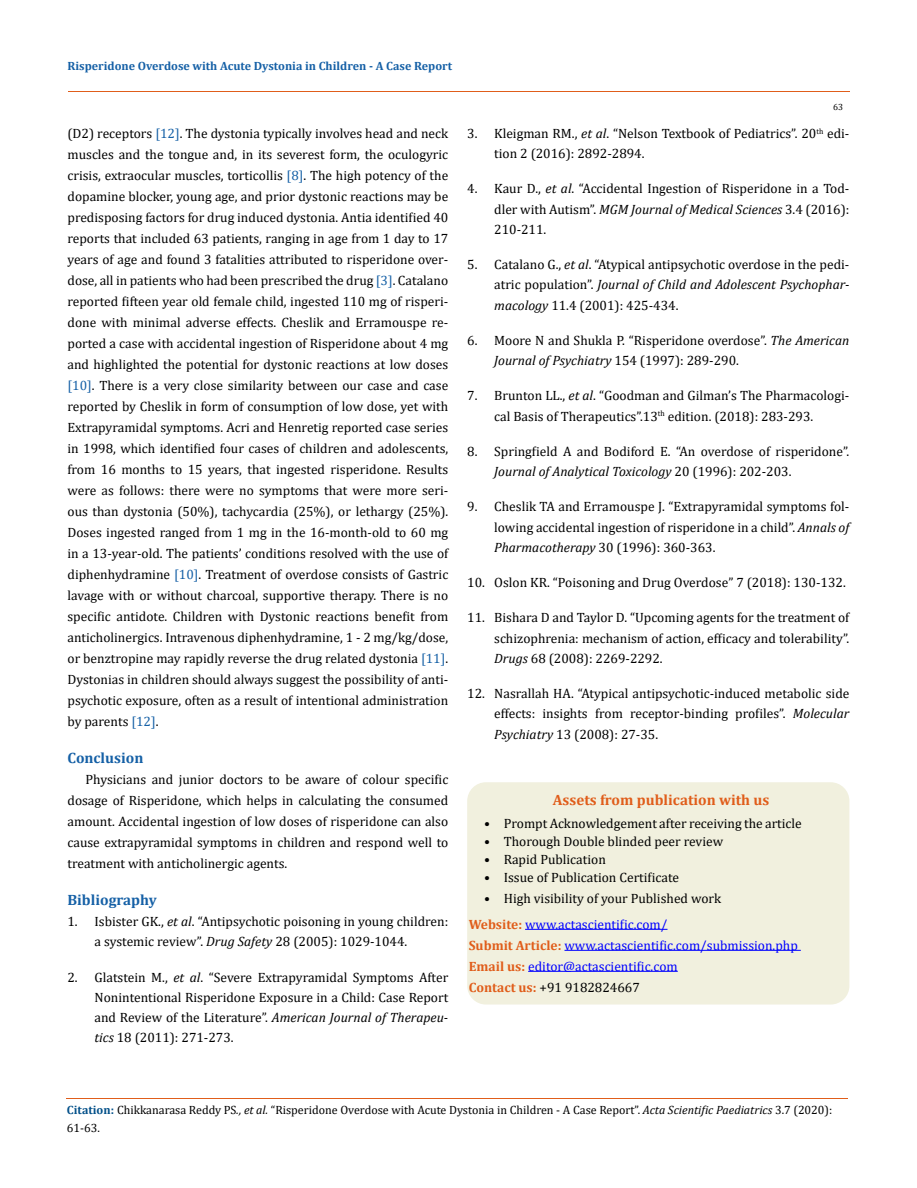
<style>
.page{position:relative;width:917px;height:1188px;background:#fff}
.page>*{position:absolute;margin:0;border:0;box-sizing:border-box;transform-origin:0 0}
.t1{font:700 15px "Cambria";color:#e05d1a}
.t2{font:700 15px "Cambria";color:#1560a6}
.t3{font:13.5px/21px "Cambria";color:#000;text-align:justify}
.t4{font:13.5px/21px "Cambria";color:#00f}
.t5{font:12px/18px "Cambria";color:#000}
.t6{font:700 12px "Cambria";color:#1560a6}
.t7{font:9px "Cambria";color:#000}
.s1{color:#1560a6}
.s2{font-style:italic}
.s3{font-weight:700;color:#e05d1a}
.s4{color:#000}
.s5{font-weight:700;color:#035089}
</style>
<div class="page">
<hr style="left:68px;top:92px;width:781px;height:1px;background:#e05d1a">
<div style="left:468px;top:783px;width:380px;height:221px;background:#f1f0de;border-radius:18px"></div>
<div style="left:467px;top:782px;width:382px;height:223px;border:2px solid #f1f0de;border-radius:18px"></div>
<hr style="left:525px;top:929px;width:142px;height:1px;background:#00f">
<hr style="left:564px;top:950px;width:236px;height:1px;background:#00f">
<hr style="left:528px;top:971px;width:149px;height:1px;background:#00f">
<hr style="left:66px;top:1099px;width:781px;height:1px;background:#e05d1a">
<p class="t6" style="left:68px;top:57px;width:386px">Risperidone Overdose with Acute Dystonia in Children - A Case Report</p>
<p class="t3" style="left:67px;top:123px;width:382px">(D2) receptors <span class="s1">[12]</span>. The dystonia typically involves head and neck muscles and the tongue and, in its severest form, the oculogyric crisis, extraocular muscles, torticollis <span class="s1">[8]</span>. The high potency of the dopamine blocker, young age, and prior dystonic reactions may be predisposing factors for drug induced dystonia. Antia identified 40 reports that included 63 patients, ranging in age from 1 day to 17 years of age and found 3 fatalities attributed to risperidone over&shy;dose, all in patients who had been prescribed the drug <span class="s1">[3]</span>. Catalano reported fifteen year old female child, ingested 110 mg of risperi&shy;done with minimal adverse effects. Cheslik and Erramouspe re&shy;ported a case with accidental ingestion of Risperidone about 4 mg and highlighted the potential for dystonic reactions at low doses <span class="s1">[10]</span>. There is a very close similarity between our case and case reported by Cheslik in form of consumption of low dose, yet with Extrapyramidal symptoms. Acri and Henretig reported case series in 1998, which identified four cases of children and adolescents, from 16 months to 15 years, that ingested risperidone. Results were as follows: there were no symptoms that were more seri&shy;ous than dystonia (50%), tachycardia (25%), or lethargy (25%).<br>Doses ingested ranged from 1 mg in the 16-month-old to 60 mg in a 13-year-old. The patients’ conditions resolved with the use of diphenhydramine <span class="s1">[10]</span>. Treatment of overdose consists of Gastric lavage with or without charcoal, supportive therapy. There is no specific antidote. Children with Dystonic reactions benefit from anticholinergics. Intravenous diphenhydramine, 1 - 2 mg/kg/dose, or benztropine may rapidly reverse the drug related dystonia <span class="s1">[11]</span>.<br>Dystonias in children should always suggest the possibility of anti&shy;psychotic exposure, often as a result of intentional administration by parents <span class="s1">[12]</span>.</p>
<p class="t2" style="left:67px;top:747px;width:77px">Conclusion</p>
<p class="t3" style="left:67px;top:768px;width:382px;text-indent:18px">Physicians and junior doctors to be aware of colour specific dosage of Risperidone, which helps in calculating the consumed amount. Accidental ingestion of low doses of risperidone can also cause extrapyramidal symptoms in children and respond well to treatment with anticholinergic agents.</p>
<p class="t2" style="left:67px;top:889px;width:91px">Bibliography</p>
<p class="t3" style="left:94px;top:911px;width:355px;line-height:20.2px;text-indent:-27px">1. Isbister GK., <span class="s2">et al</span>. “Antipsychotic poisoning in young children: a systemic review”. <span class="s2">Drug Safety</span> 28 (2005): 1029-1044.</p>
<p class="t3" style="left:94px;top:967px;width:355px;line-height:20.2px;text-indent:-27px">2. Glatstein M., <span class="s2">et al</span>. “Severe Extrapyramidal Symptoms After Nonintentional Risperidone Exposure in a Child: Case Report and Review of the Literature”. <span class="s2">American Journal of Therapeu&shy;tics</span> 18 (2011): 271-273.</p>
<p class="t7" style="left:833px;top:102px;width:11px">63</p>
<p class="t3" style="left:494px;top:123px;width:357px;line-height:20.2px;text-indent:-27px">3. Kleigman RM., <span class="s2">et al</span>. “Nelson Textbook of Pediatrics”. 20<sup>th</sup> edi&shy;tion 2 (2016): 2892-2894.</p>
<p class="t3" style="left:494px;top:179px;width:357px;line-height:20.2px;text-indent:-27px">4. Kaur D., <span class="s2">et al</span>. “Accidental Ingestion of Risperidone in a Tod&shy;dler with Autism”. <span class="s2">MGM Journal of Medical Sciences</span> 3.4 (2016):<br>210-211.</p>
<p class="t3" style="left:494px;top:254px;width:357px;line-height:20.2px;text-indent:-27px">5. Catalano G., <span class="s2">et al</span>. “Atypical antipsychotic overdose in the pedi&shy;atric population”. <span class="s2">Journal of Child and Adolescent Psychophar&shy;macology</span> 11.4 (2001): 425-434.</p>
<p class="t3" style="left:494px;top:330px;width:357px;line-height:20.2px;text-indent:-27px">6. Moore N and Shukla P. “Risperidone overdose”. <span class="s2">The American<br>Journal of Psychiatry</span> 154 (1997): 289-290.</p>
<p class="t3" style="left:494px;top:386px;width:356px;line-height:20.2px;text-indent:-27px">7. Brunton LL., <span class="s2">et al</span>. “Goodman and Gilman’s The Pharmacologi&shy;cal Basis of Therapeutics”.13<sup>th</sup> edition. (2018): 283-293.</p>
<p class="t3" style="left:494px;top:441px;width:357px;line-height:20.2px;text-indent:-27px">8. Springfield A and Bodiford E. “An overdose of risperidone”.<br><span class="s2">Journal of Analytical Toxicology</span> 20 (1996): 202-203.</p>
<p class="t3" style="left:494px;top:497px;width:357px;line-height:20.2px;text-indent:-27px">9. Cheslik TA and Erramouspe J. “Extrapyramidal symptoms fol&shy;lowing accidental ingestion of risperidone in a child”. <span class="s2">Annals of Pharmacotherapy</span> 30 (1996): 360-363.</p>
<p class="t3" style="left:467px;top:572px;width:380px">10. Oslon KR. “Poisoning and Drug Overdose” 7 (2018): 130-132.</p>
<p class="t3" style="left:494px;top:608px;width:357px;line-height:20.2px;text-indent:-27px">11. Bishara D and Taylor D. “Upcoming agents for the treatment of schizophrenia: mechanism of action, efficacy and tolerability”.<br><span class="s2">Drugs</span> 68 (2008): 2269-2292.</p>
<p class="t3" style="left:494px;top:683px;width:357px;line-height:20.2px;text-indent:-27px">12. Nasrallah HA. “Atypical antipsychotic-induced metabolic side effects: insights from receptor-binding profiles”. <span class="s2">Molecular Psychiatry</span> 13 (2008): 27-35.</p>
<p class="t1" style="left:553px;top:789px;width:218px">Assets from publication with us</p>
<p class="t3" style="left:484px;top:813px;width:319px">• Prompt Acknowledgement after receiving the article</p>
<p class="t3" style="left:484px;top:831px;width:240px">• Thorough Double blinded peer review</p>
<p class="t3" style="left:484px;top:849px;width:123px">• Rapid Publication</p>
<p class="t3" style="left:484px;top:867px;width:196px">• Issue of Publication Certificate</p>
<p class="t3" style="left:484px;top:888px;width:238px">• High visibility of your Published work</p>
<p class="t4" style="left:468px;top:913px;width:330px"><span class="s3">Website:</span> www.actascientific.com/<br><span class="s3">Submit Article:</span> www.actascientific.com/submission.php <span class="s3">Email us:</span> editor@actascientific.com<br><span class="s3">Contact us:</span> <span class="s4">+91 9182824667</span></p>
<p class="t5" style="left:67px;top:1101px;width:766px"><span class="s5">Citation:</span> Chikkanarasa Reddy PS<span class="s2">., et al.</span> “Risperidone Overdose with Acute Dystonia in Children - A Case Report”. <span class="s2">Acta Scientific Paediatrics</span> 3.7 (2020):<br>61-63.</p>
</div>
